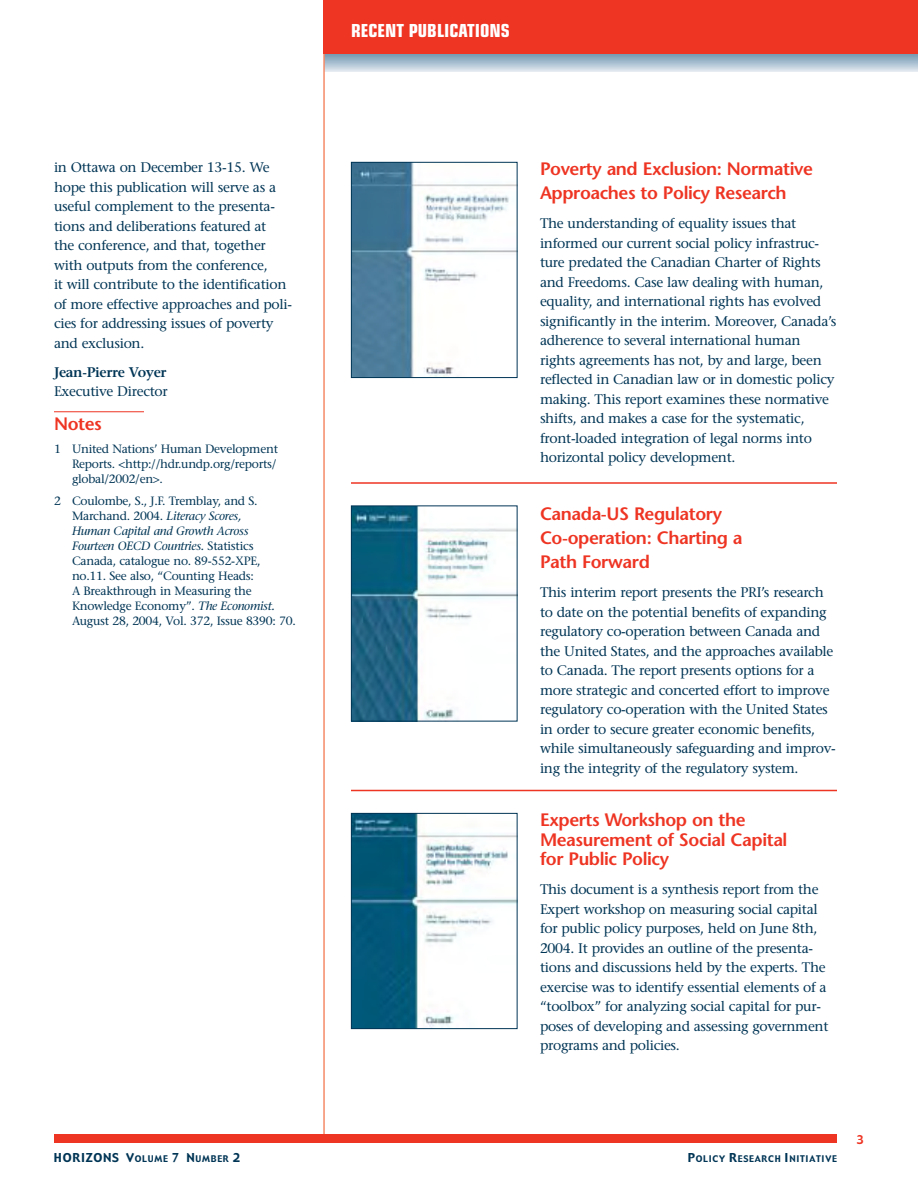
<style>
.page{position:relative;width:918px;height:1188px;background:#fff}
.page>*{position:absolute;margin:0;border:0;box-sizing:border-box;transform-origin:0 0}
.t1{font:600 18px/24px "Stone Sans";letter-spacing:-.025em;color:#ee3423}
.t2{font:700 condensed 18px "Eurostile";color:#fff}
.t3{font:13.8px/19.5px "Stone Serif";letter-spacing:-.025em;color:#003555}
.t4{font:600 13.8px "Stone Serif";letter-spacing:-.025em;color:#003555}
.t5{font:12px/15px "Stone Serif";letter-spacing:-.025em;color:#003555}
.t6{font:12px "Gadget";letter-spacing:.06em;color:#003555}
.t7{font:12px "Gadget";color:#ee3423}
.t8{font:9px "Gadget";letter-spacing:.085em;color:#003555}
.s1{font-style:italic}
.s2{font-size:9px}
.s3{font-size:12px}
</style>
<div class="page">
<hr style="left:324px;top:54px;width:594px;height:1px;background:#4c7c9b">
<hr style="left:324px;top:55px;width:594px;height:1px;background:#54829f">
<hr style="left:324px;top:56px;width:594px;height:1px;background:#5b87a4">
<hr style="left:324px;top:57px;width:594px;height:1px;background:#648ca9">
<hr style="left:324px;top:58px;width:594px;height:1px;background:#6c93ad">
<hr style="left:324px;top:59px;width:594px;height:1px;background:#7598b4">
<hr style="left:324px;top:60px;width:594px;height:1px;background:#7c9fb8">
<hr style="left:324px;top:61px;width:594px;height:1px;background:#84a4be">
<hr style="left:324px;top:62px;width:594px;height:1px;background:#8caac2">
<hr style="left:324px;top:63px;width:594px;height:1px;background:#94afc7">
<hr style="left:324px;top:64px;width:594px;height:1px;background:#9eb6cc">
<hr style="left:324px;top:65px;width:594px;height:1px;background:#a7bed2">
<hr style="left:324px;top:66px;width:594px;height:1px;background:#b1c5d7">
<hr style="left:324px;top:67px;width:594px;height:1px;background:#bbccdc">
<hr style="left:324px;top:68px;width:594px;height:1px;background:#c4d3e0">
<hr style="left:324px;top:69px;width:594px;height:1px;background:#cfdbe7">
<hr style="left:324px;top:70px;width:594px;height:1px;background:#dae3ec">
<hr style="left:324px;top:71px;width:594px;height:1px;background:#e5ebf1">
<hr style="left:324px;top:72px;width:594px;height:1px;background:#e9eef3">
<hr style="left:323px;top:0;width:2px;height:1134px;background:#f58a67">
<hr style="left:54px;top:411px;width:90px;height:1px;background:#ee3423">
<div style="left:54px;top:1134px;width:783px;height:9px;background:#ee3423"></div>
<div style="left:324px;top:0;width:594px;height:54px;background:#ee3423"></div>
<img style="left:353px;top:815px;width:163px;height:212px">
<div style="left:351px;top:813px;width:167px;height:216px;border:1px solid #003555"></div>
<img style="left:353px;top:164px;width:163px;height:212px">
<div style="left:351px;top:162px;width:167px;height:216px;border:1px solid #003555"></div>
<hr style="left:351px;top:790px;width:486px;height:1px;background:#ee3423">
<hr style="left:351px;top:482px;width:486px;height:2px;background:#ee3423">
<img style="left:353px;top:508px;width:163px;height:212px">
<div style="left:351px;top:506px;width:167px;height:216px;border:1px solid #003555"></div>
<p class="t3" style="left:54px;top:159px;width:240px">in Ottawa on December 13-15. We hope this publication will serve as a useful complement to the presenta&shy;tions and deliberations featured at<br>the conference, and that, together with outputs from the conference,<br>it will contribute to the identification of more effective approaches and poli&shy;cies for addressing issues of poverty and exclusion.</p>
<p class="t4" style="left:54px;top:367px;width:114px">Jean-Pierre Voyer</p>
<p class="t3" style="left:54px;top:383px;width:115px">Executive Director</p>
<h1 class="t1" style="left:54px;top:414px;width:49px">Notes</h1>
<p class="t5" style="left:72px;top:442px;width:208px;text-indent:-18px">1 United Nations’ Human Development<br>Reports. &lt;http://hdr.undp.org/reports/ global/2002/en&gt;.</p>
<p class="t5" style="left:72px;top:495px;width:225px;text-indent:-18px">2 Coulombe, S., J.F. Tremblay, and S.<br>Marchand. 2004. <span class="s1">Literacy Scores,<br>Human Capital and Growth Across<br>Fourteen OECD Countries.</span> Statistics Canada, catalogue no. 89-552-XPE, no.11. See also, “Counting Heads:<br>A Breakthrough in Measuring the Knowledge Economy”. <span class="s1">The Economist.<br></span>August 28, 2004, Vol. 372, Issue 8390: 70.</p>
<p class="t6" style="left:54px;top:1153px;width:188px">HORIZONS V<span class="s2">OLUME</span> 7 N<span class="s2">UMBER</span> 2</p>
<h1 class="t2" style="left:351px;top:24px;width:160px">RECENT PUBLICATIONS</h1>
<h1 class="t1" style="left:540px;top:159px;width:275px">Poverty and Exclusion: Normative<br>Approaches to Policy Research</h1>
<p class="t3" style="left:540px;top:215px;width:298px">The understanding of equality issues that informed our current social policy infrastruc&shy;ture predated the Canadian Charter of Rights and Freedoms. Case law dealing with human, equality, and international rights has evolved significantly in the interim. Moreover, Canada’s adherence to several international human rights agreements has not, by and large, been reflected in Canadian law or in domestic policy making. This report examines these normative shifts, and makes a case for the systematic, front-loaded integration of legal norms into horizontal policy development.</p>
<h1 class="t1" style="left:540px;top:504px;width:204px">Canada-US Regulatory<br>Co-operation: Charting a<br>Path Forward</h1>
<p class="t3" style="left:540px;top:584px;width:297px">This interim report presents the PRI’s research to date on the potential benefits of expanding regulatory co-operation between Canada and the United States, and the approaches available to Canada. The report presents options for a more strategic and concerted effort to improve regulatory co-operation with the United States in order to secure greater economic benefits, while simultaneously safeguarding and improv&shy;ing the integrity of the regulatory system.</p>
<h1 class="t1" style="left:540px;top:812px;width:249px;line-height:19.5px">Experts Workshop on the<br>Measurement of Social Capital for Public Policy</h1>
<p class="t3" style="left:540px;top:881px;width:290px">This document is a synthesis report from the Expert workshop on measuring social capital for public policy purposes, held on June 8th, 2004. It provides an outline of the presenta&shy;tions and discussions held by the experts. The exercise was to identify essential elements of a “toolbox” for analyzing social capital for pur&shy;poses of developing and assessing government programs and policies.</p>
<p class="t8" style="left:688px;top:1155px;width:151px"><span class="s3">P</span>OLICY <span class="s3">R</span>ESEARCH <span class="s3">I</span>NITIATIVE</p>
<p class="t7" style="left:856px;top:1135px;width:9px">3</p>
</div>
